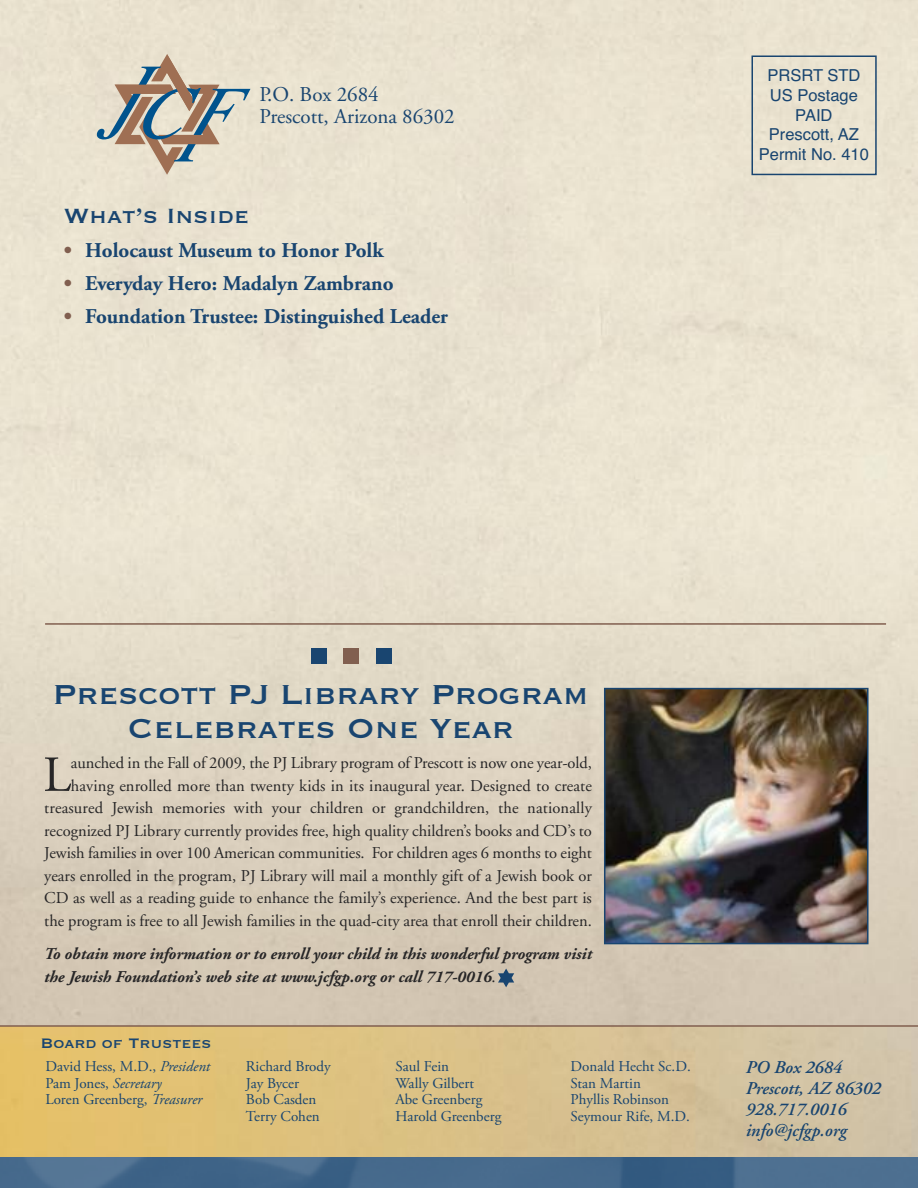
<style>
.page{position:relative;width:918px;height:1188px;background:#fff}
.page>*{position:absolute;margin:0;border:0;box-sizing:border-box;transform-origin:0 0}
.t1{font:50.4px "Adobe Garamond";color:#272627}
.t2{font:36px/34.5px "Copperplate";color:#194570;text-align:center}
.t3{font:27px "Copperplate";color:#194570}
.t4{font:700 21px "Adobe Garamond";color:#194570}
.t5{font:21px/22.8px "Adobe Garamond";color:#194570}
.t6{font:italic 600 18px/21px "Adobe Garamond";color:#194570}
.t7{font:18px "Copperplate";color:#194570}
.t8{font:16.5px/22.5px "Adobe Garamond";color:#272627;text-align:right}
.t9{font:italic 700 16.5px/22.5px "Adobe Garamond";color:#272627}
.t10{font:16.5px/19.8px "Helvetica";color:#194570;text-align:center}
.t11{font:15px/16.5px "Adobe Garamond Pro";color:#194570}
.s1{color:#815f4f}
.s2{font-weight:400;font-style:normal}
.s3{font-style:italic}
</style>
<div class="page">
<img style="left:0;top:0;width:918px;height:1025px">
<svg style="left:96px;top:54px;width:154px;height:121px;background:#c4bdb0"></svg>
<div style="left:752px;top:56px;width:125px;height:119px;border:2px solid #194570"></div>
<hr style="left:45px;top:623px;width:841px;height:2px;background:#815f4f">
<div style="left:311px;top:649px;width:16px;height:15px;background:#194570"></div>
<div style="left:344px;top:649px;width:15px;height:15px;background:#815f4f"></div>
<div style="left:376px;top:649px;width:16px;height:15px;background:#194570"></div>
<img style="left:0;top:1027px;width:918px;height:131px">
<img style="left:0;top:1158px;width:918px;height:30px">
<hr style="left:0;top:1025px;width:918px;height:2px;background:#815f4f">
<img style="left:498px;top:969px;width:16px;height:18px">
<img style="left:607px;top:691px;width:259px;height:250px">
<div style="left:604px;top:688px;width:265px;height:256px;border:2px solid #194570"></div>
<p class="t5" style="left:259px;top:84px;width:197px">P.O. Box 2684<br>Prescott, Arizona 86302</p>
<h3 class="t3" style="left:64px;top:199px;width:187px">What’s Inside</h3>
<p class="t4" style="left:64px;top:242px;width:321px"><span class="s1">•</span> Holocaust Museum to Honor Polk</p>
<p class="t4" style="left:64px;top:275px;width:331px"><span class="s1">•</span> Everyday Hero: Madalyn Zambrano</p>
<p class="t4" style="left:64px;top:308px;width:386px"><span class="s1">•</span> Foundation Trustee: Distinguished Leader</p>
<h2 class="t2" style="left:53px;top:675px;width:538px">Prescott PJ Library Program<br>Celebrates One Year</h2>
<p class="t8" style="left:44px;top:753px;width:549px">aunched in the Fall of 2009, the PJ Library program of Prescott is now one year-old, having enrolled more than twenty kids in its inaugural year. Designed to create treasured Jewish memories with your children or grandchildren, the nationally recognized PJ Library currently provides free, high quality children’s books and CD’s to Jewish families in over 100 American communities. For children ages 6 months to eight years enrolled in the program, PJ Library will mail a monthly gift of a Jewish book or CD as well as a reading guide to enhance the family’s experience. And the best part is the program is free to all Jewish families in the quad-city area that enroll their children.</p>
<p class="t9" style="left:44px;top:944px;width:549px">To obtain more information or to enroll your child in this wonderful program visit the Jewish Foundation’s web site at www.jcfgp.org or call 717-0016<span class="s2">.</span></p>
<h1 class="t1" style="left:43px;top:755px;width:29px">L</h1>
<p class="t7" style="left:40px;top:1031px;width:173px">Board of Trustees</p>
<p class="t10" style="left:759px;top:65px;width:112px">PRSRT STD<br>US Postage<br>PAID<br>Prescott, AZ<br>Permit No. 410</p>
<p class="t11" style="left:45px;top:1060px;width:166px">David Hess, M.D., <span class="s3">President<br></span>Pam Jones, <span class="s3">Secretary<br></span>Loren Greenberg, <span class="s3">Treasurer</span></p>
<p class="t11" style="left:246px;top:1060px;width:86px">Richard Brody<br>Jay Bycer<br>Bob Casden<br>Terry Cohen</p>
<p class="t11" style="left:396px;top:1060px;width:107px">Saul Fein<br>Wally Gilbert<br>Abe Greenberg<br>Harold Greenberg</p>
<p class="t11" style="left:571px;top:1060px;width:122px">Donald Hecht Sc.D.<br>Stan Martin<br>Phyllis Robinson<br>Seymour Rife, M.D.</p>
<p class="t6" style="left:746px;top:1059px;width:137px">PO Box 2684<br>Prescott, AZ 86302<br>928.717.0016 info@jcfgp.org</p>
</div>
